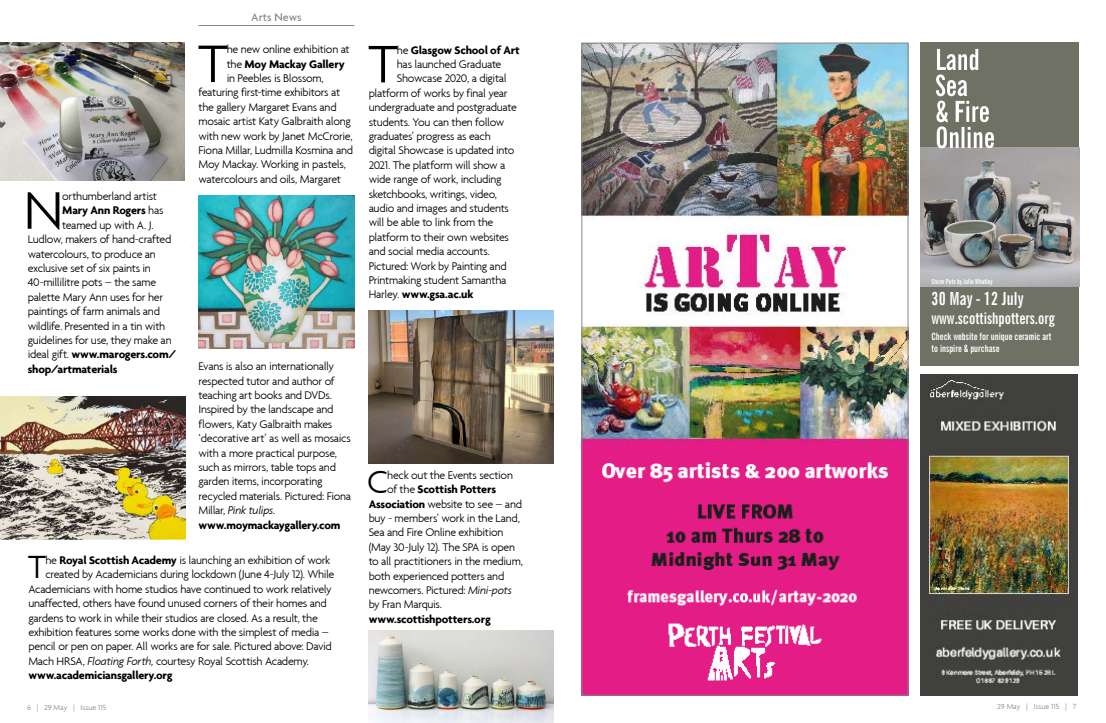
<style>
.page{position:relative;width:1106px;height:723px;background:#fff}
.page>*{position:absolute;margin:0;border:0;box-sizing:border-box;transform-origin:0 0}
.t1{font:300 57.1px "Agenda";color:#000}
.t2{font:300 34.6px "Agenda";color:#000}
.t3{font:700 extra-condensed 18px "News Gothic BT";color:#fff}
.t4{font:700 extra-condensed 16px "News Gothic BT";color:#fff}
.t5{font:300 12px/14.4px "Agenda";letter-spacing:-.03em;color:#000}
.t6{font:700 12px "Agenda";letter-spacing:-.02em;color:#000}
.t7{font:500 12px "Agenda";color:#878787}
.t8{font:700 extra-condensed 10px/12px "News Gothic BT";color:#fff}
.t9{font:300 8px "Agenda";color:#878787}
.t10{font:700 extra-condensed 7px "News Gothic BT";color:#fff}
.s1{font-weight:300}
.s2{font-style:italic}
.s3{font-weight:700}
</style>
<div class="page">
<hr style="left:198px;top:25px;width:156px;height:1px;background:#878787">
<div style="left:920px;top:43px;width:159px;height:323px;background:#6f7164"></div>
<img style="left:920px;top:148px;width:159px;height:138px">
<svg style="left:935px;top:49px;width:59px;height:99px"></svg>
<img style="left:583px;top:45px;width:323px;height:648px">
<img style="left:920px;top:375px;width:157px;height:320px">
<img style="left:0;top:396px;width:185px;height:143px">
<img style="left:369px;top:631px;width:184px;height:92px">
<img style="left:369px;top:311px;width:184px;height:152px">
<img style="left:0;top:43px;width:184px;height:138px">
<img style="left:198px;top:196px;width:156px;height:153px">
<p class="t7" style="left:251px;top:10px;width:52px">Arts News</p>
<h1 class="t1" style="left:24px;top:177px;width:41px">N</h1>
<p class="t5" style="left:62px;top:189px;width:96px">orthumberland artist</p>
<p class="t6" style="left:62px;top:203px;width:103px">Mary Ann Rogers <span class="s1">has</span></p>
<p class="t5" style="left:62px;top:217px;width:93px">teamed up with A. J.</p>
<p class="t5" style="left:28px;top:232px;width:145px">Ludlow, makers of hand-crafted</p>
<p class="t5" style="left:28px;top:246px;width:130px">watercolours, to produce an</p>
<p class="t5" style="left:28px;top:261px;width:125px">exclusive set of six paints in</p>
<p class="t5" style="left:28px;top:275px;width:130px">40-millilitre pots – the same</p>
<p class="t5" style="left:28px;top:289px;width:137px">palette Mary Ann uses for her</p>
<p class="t5" style="left:28px;top:304px;width:134px">paintings of farm animals and</p>
<p class="t5" style="left:28px;top:318px;width:139px">wildlife. Presented in a tin with</p>
<p class="t5" style="left:28px;top:333px;width:145px">guidelines for use, they make an</p>
<p class="t6" style="left:28px;top:347px;width:150px"><span class="s1">ideal gift.</span> www.marogers.com/</p>
<p class="t6" style="left:28px;top:361px;width:91px">shop/artmaterials</p>
<h1 class="t1" style="left:198px;top:30px;width:31px">T</h1>
<p class="t5" style="left:227px;top:42px;width:125px">he new online exhibition at</p>
<p class="t6" style="left:227px;top:56px;width:120px"><span class="s1">the</span> Moy Mackay Gallery</p>
<p class="t5" style="left:227px;top:71px;width:99px">in Peebles is Blossom,</p>
<p class="t5" style="left:198px;top:85px;width:143px">featuring first-time exhibitors at</p>
<p class="t5" style="left:198px;top:100px;width:140px">the gallery Margaret Evans and</p>
<p class="t5" style="left:198px;top:114px;width:154px">mosaic artist Katy Galbraith along</p>
<p class="t5" style="left:198px;top:128px;width:156px">with new work by Janet McCrorie,</p>
<p class="t5" style="left:198px;top:143px;width:156px">Fiona Millar, Ludmilla Kosmina and</p>
<p class="t5" style="left:198px;top:157px;width:149px">Moy Mackay. Working in pastels,</p>
<p class="t5" style="left:198px;top:172px;width:144px">watercolours and oils, Margaret</p>
<p class="t5" style="left:198px;top:359px;width:154px">Evans is also an internationally respected tutor and author of teaching art books and DVDs.<br>Inspired by the landscape and flowers, Katy Galbraith makes ‘decorative art’ as well as mosaics with a more practical purpose, such as mirrors, table tops and garden items, incorporating recycled materials. Pictured: Fiona<br>Millar, <span class="s2">Pink tulips. </span><span class="s3">www.moymackaygallery.com</span></p>
<h2 class="t2" style="left:28px;top:547px;width:19px">T</h2>
<p class="t5" style="left:45px;top:553px;width:286px">he <span class="s3">Royal Scottish Academy</span> is launching an exhibition of work</p>
<p class="t5" style="left:45px;top:567px;width:290px">created by Academicians during lockdown (June 4-July 12). While</p>
<p class="t5" style="left:28px;top:581px;width:305px">Academicians with home studios have continued to work relatively</p>
<p class="t5" style="left:28px;top:596px;width:300px">unaffected, others have found unused corners of their homes and</p>
<p class="t5" style="left:28px;top:610px;width:291px">gardens to work in while their studios are closed. As a result, the</p>
<p class="t5" style="left:28px;top:625px;width:302px">exhibition features some works done with the simplest of media –</p>
<p class="t5" style="left:28px;top:639px;width:305px">pencil or pen on paper. All works are for sale. Pictured above: David</p>
<p class="t5" style="left:28px;top:653px;width:282px">Mach HRSA, <span class="s2">Floating Forth,</span> courtesy Royal Scottish Academy.</p>
<p class="t6" style="left:28px;top:668px;width:146px">www.academiciansgallery.org</p>
<h1 class="t1" style="left:368px;top:31px;width:31px">T</h1>
<p class="t6" style="left:397px;top:42px;width:124px"><span class="s1">he</span> Glasgow School of Art</p>
<p class="t5" style="left:397px;top:57px;width:106px">has launched Graduate</p>
<p class="t5" style="left:397px;top:71px;width:111px">Showcase 2020, a digital</p>
<p class="t5" style="left:369px;top:86px;width:141px">platform of works by final year</p>
<p class="t5" style="left:369px;top:100px;width:150px">undergraduate and postgraduate</p>
<p class="t5" style="left:369px;top:114px;width:137px">students. You can then follow</p>
<p class="t5" style="left:369px;top:129px;width:124px">graduates’ progress as each</p>
<p class="t5" style="left:369px;top:143px;width:147px">digital Showcase is updated into</p>
<p class="t5" style="left:369px;top:158px;width:138px">2021. The platform will show a</p>
<p class="t5" style="left:369px;top:172px;width:134px">wide range of work, including</p>
<p class="t5" style="left:369px;top:186px;width:130px">sketchbooks, writings, video,</p>
<p class="t5" style="left:369px;top:201px;width:142px">audio and images and students</p>
<p class="t5" style="left:369px;top:215px;width:126px">will be able to link from the</p>
<p class="t5" style="left:369px;top:230px;width:142px">platform to their own websites</p>
<p class="t5" style="left:369px;top:244px;width:123px">and social media accounts.</p>
<p class="t5" style="left:369px;top:258px;width:140px">Pictured: Work by Painting and</p>
<p class="t5" style="left:369px;top:273px;width:139px">Printmaking student Samantha</p>
<p class="t6" style="left:369px;top:287px;width:106px"><span class="s1">Harley.</span> www.gsa.ac.uk</p>
<h2 class="t2" style="left:367px;top:462px;width:22px">C</h2>
<p class="t5" style="left:387px;top:467px;width:127px">heck out the Events section</p>
<p class="t6" style="left:387px;top:482px;width:110px"><span class="s1">of the</span> Scottish Potters</p>
<p class="t5" style="left:369px;top:496px;width:155px"><span class="s3">Association</span> website to see – and</p>
<p class="t5" style="left:369px;top:511px;width:153px">buy - members’ work in the Land,</p>
<p class="t5" style="left:369px;top:525px;width:136px">Sea and Fire Online exhibition</p>
<p class="t5" style="left:369px;top:539px;width:148px">(May 30-July 12). The SPA is open</p>
<p class="t5" style="left:369px;top:554px;width:156px">to all practitioners in the medium,</p>
<p class="t5" style="left:369px;top:568px;width:137px">both experienced potters and</p>
<p class="t5" style="left:369px;top:583px;width:145px">newcomers. Pictured: <span class="s2">Mini-pots</span></p>
<p class="t5" style="left:369px;top:597px;width:75px">by Fran Marquis.</p>
<p class="t6" style="left:369px;top:611px;width:124px">www.scottishpotters.org</p>
<p class="t10" style="left:931px;top:278px;width:63px">Storm Pots by Julie Whatley</p>
<h3 class="t3" style="left:931px;top:288px;width:93px">30 May - 12 July</h3>
<h3 class="t4" style="left:931px;top:309px;width:124px">www.scottishpotters.org</h3>
<p class="t8" style="left:931px;top:331px;width:121px">Check website for unique ceramic art to inspire &amp; purchase</p>
<p class="t9" style="left:27px;top:703px;width:81px">6 | 29 May | Issue 115</p>
<p class="t9" style="left:997px;top:702px;width:81px">29 May | Issue 115 | 7</p>
</div>
